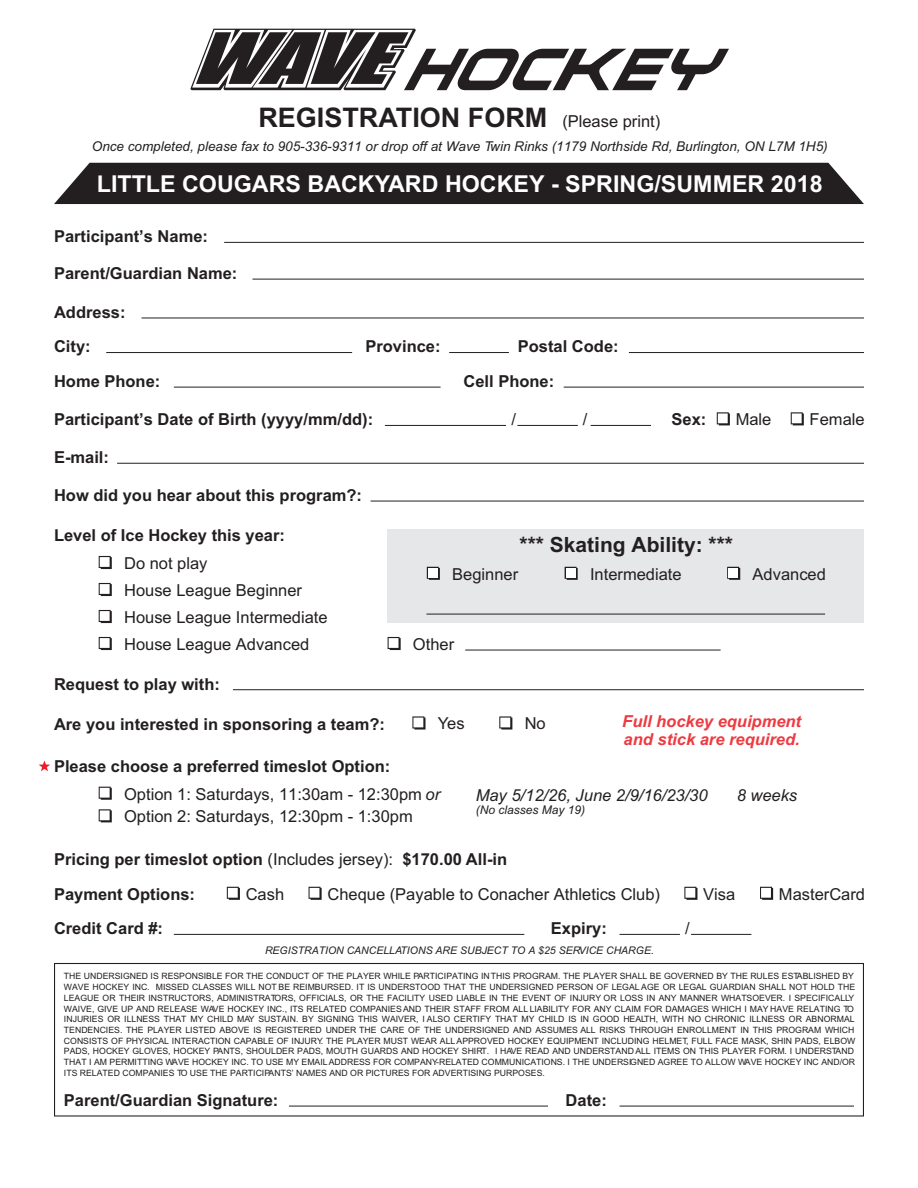
<style>
.page{position:relative;width:918px;height:1188px;background:#fff}
.page>*{position:absolute;margin:0;border:0;box-sizing:border-box;transform-origin:0 0}
.t1{font:700 27px "Arial";color:#231f20}
.t2{font:700 23.25px "Arial";color:#fff}
.t3{font:700 21px "Arial";color:#231f20}
.t4{font:700 16.5px/34.5px "Arial";color:#231f20}
.t5{font:16.5px/27px "Arial";color:#231f20}
.t6{font:italic 700 16.5px/18.5px "Arial";color:#ee3a41}
.t7{font:italic 16.5px "Arial";color:#231f20}
.t8{font:italic 13.5px "Arial";color:#231f20}
.t9{font:italic 12px "Arial";color:#231f20}
.t10{font:italic 10.5px "Arial";color:#231f20}
.t11{font:8.7px/10.6px "Arial";color:#231f20}
.s1{font-weight:400;font-size:16.5px}
.s2{font-weight:400}
.s3{font-weight:400;font-style:italic}
</style>
<div class="page">
<div style="left:388px;top:529px;width:476px;height:94px;background:#e6e7e9"></div>
<div style="left:54px;top:163px;width:810px;height:41px;background:#231f20"></div>
<hr style="left:465px;top:650px;width:256px;height:1px;background:#231f20">
<svg style="left:99px;top:556px;width:13px;height:13px"></svg>
<svg style="left:99px;top:583px;width:13px;height:13px"></svg>
<svg style="left:99px;top:610px;width:13px;height:13px"></svg>
<svg style="left:99px;top:637px;width:13px;height:13px"></svg>
<svg style="left:388px;top:637px;width:13px;height:13px"></svg>
<hr style="left:233px;top:689px;width:631px;height:1px;background:#231f20">
<hr style="left:174px;top:934px;width:350px;height:1px;background:#231f20">
<hr style="left:620px;top:934px;width:60px;height:1px;background:#231f20">
<hr style="left:691px;top:934px;width:60px;height:1px;background:#231f20">
<svg style="left:427px;top:567px;width:13px;height:13px"></svg>
<div style="left:428px;top:568px;width:10px;height:10px;background:#fff"></div>
<svg style="left:565px;top:567px;width:13px;height:13px"></svg>
<div style="left:566px;top:568px;width:10px;height:10px;background:#fff"></div>
<svg style="left:727px;top:567px;width:13px;height:13px"></svg>
<div style="left:728px;top:568px;width:10px;height:10px;background:#fff"></div>
<hr style="left:426px;top:614px;width:399px;height:1px;background:#231f20">
<svg style="left:412px;top:716px;width:14px;height:14px"></svg>
<svg style="left:499px;top:716px;width:13px;height:14px"></svg>
<hr style="left:591px;top:425px;width:60px;height:1px;background:#231f20">
<hr style="left:117px;top:463px;width:747px;height:1px;background:#231f20">
<hr style="left:371px;top:501px;width:493px;height:1px;background:#231f20">
<hr style="left:517px;top:425px;width:61px;height:1px;background:#231f20">
<hr style="left:385px;top:425px;width:121px;height:1px;background:#231f20">
<svg style="left:717px;top:412px;width:13px;height:13px"></svg>
<svg style="left:791px;top:412px;width:13px;height:13px"></svg>
<hr style="left:564px;top:387px;width:300px;height:1px;background:#231f20">
<hr style="left:142px;top:318px;width:722px;height:1px;background:#231f20">
<hr style="left:106px;top:352px;width:246px;height:1px;background:#231f20">
<hr style="left:174px;top:387px;width:267px;height:1px;background:#231f20">
<hr style="left:629px;top:352px;width:235px;height:1px;background:#231f20">
<hr style="left:224px;top:242px;width:640px;height:1px;background:#231f20">
<hr style="left:252px;top:279px;width:612px;height:1px;background:#231f20">
<hr style="left:449px;top:352px;width:60px;height:1px;background:#231f20">
<svg style="left:190px;top:28px;width:539px;height:63px"></svg>
<svg style="left:99px;top:787px;width:13px;height:13px"></svg>
<svg style="left:99px;top:809px;width:13px;height:13px"></svg>
<svg style="left:39px;top:760px;width:11px;height:11px"></svg>
<svg style="left:54px;top:963px;width:810px;height:154px"></svg>
<hr style="left:289px;top:1106px;width:259px;height:1px;background:#231f20">
<hr style="left:620px;top:1106px;width:234px;height:1px;background:#231f20">
<svg style="left:227px;top:887px;width:13px;height:13px"></svg>
<svg style="left:309px;top:887px;width:13px;height:13px"></svg>
<svg style="left:684px;top:887px;width:13px;height:13px"></svg>
<svg style="left:760px;top:887px;width:13px;height:13px"></svg>
<h1 class="t1" style="left:258px;top:107px;width:404px">REGISTRATION FORM <span class="s1">(Please print)</span></h1>
<h3 class="t8" style="left:92px;top:141px;width:737px">Once completed, please fax to 905-336-9311 or drop off at Wave Twin Rinks (1179 Northside Rd, Burlington, ON L7M 1H5)</h3>
<h2 class="t2" style="left:97px;top:175px;width:727px">LITTLE COUGARS BACKYARD HOCKEY - SPRING/SUMMER 2018</h2>
<h3 class="t4" style="left:54px;top:221px;width:156px">Participant’s Name:</h3>
<h3 class="t4" style="left:54px;top:257px;width:185px">Parent/Guardian Name:</h3>
<h3 class="t4" style="left:54px;top:296px;width:108px">Address:<br>City:<br>Home Phone:</h3>
<h3 class="t4" style="left:365px;top:331px;width:77px">Province:</h3>
<h3 class="t4" style="left:518px;top:331px;width:102px">Postal Code:</h3>
<h3 class="t4" style="left:463px;top:365px;width:92px">Cell Phone:</h3>
<h3 class="t4" style="left:54px;top:404px;width:321px">Participant’s Date of Birth (yyyy/mm/dd):</h3>
<h3 class="t5" style="left:511px;top:407px;width:6px">/</h3>
<h3 class="t5" style="left:583px;top:407px;width:6px">/</h3>
<h3 class="t4" style="left:671px;top:404px;width:36px">Sex:</h3>
<h3 class="t5" style="left:736px;top:407px;width:37px">Male</h3>
<h3 class="t5" style="left:810px;top:407px;width:57px">Female</h3>
<h3 class="t4" style="left:54px;top:442px;width:57px">E-mail:</h3>
<h3 class="t4" style="left:54px;top:479px;width:310px">How did you hear about this program?:</h3>
<h3 class="t4" style="left:54px;top:520px;width:233px">Level of Ice Hockey this year:</h3>
<h3 class="t5" style="left:124px;top:551px;width:205px">Do not play<br>House League Beginner<br>House League Intermediate<br>House League Advanced</h3>
<h3 class="t4" style="left:54px;top:668px;width:167px">Request to play with:</h3>
<h3 class="t3" style="left:520px;top:537px;width:215px">*** Skating Ability: ***</h3>
<h3 class="t5" style="left:452px;top:562px;width:68px">Beginner</h3>
<h3 class="t5" style="left:590px;top:562px;width:93px">Intermediate</h3>
<h3 class="t5" style="left:753px;top:562px;width:75px">Advanced</h3>
<h3 class="t5" style="left:413px;top:632px;width:43px">Other</h3>
<h3 class="t4" style="left:54px;top:708px;width:332px">Are you interested in sponsoring a team?:</h3>
<h3 class="t5" style="left:438px;top:712px;width:28px">Yes</h3>
<h3 class="t5" style="left:525px;top:712px;width:23px">No</h3>
<h3 class="t6" style="left:622px;top:713px;width:180px">Full hockey equipment and stick are required.</h3>
<h3 class="t4" style="left:124px;top:755px;width:318px;line-height:27.2px;text-indent:-70px">Please choose a preferred timeslot Option:<br><span class="s2">Option 1: Saturdays, 11:30am - 12:30pm</span> <span class="s3">or</span></h3>
<h3 class="t5" style="left:124px;top:804px;width:290px">Option 2: Saturdays, 12:30pm - 1:30pm</h3>
<h3 class="t7" style="left:476px;top:789px;width:233px">May 5/12/26, June 2/9/16/23/30</h3>
<h3 class="t7" style="left:737px;top:789px;width:62px">8 weeks</h3>
<h3 class="t9" style="left:476px;top:806px;width:111px">(No classes May 19)</h3>
<h3 class="t4" style="left:54px;top:843px;width:455px">Pricing per timeslot option <span class="s2">(Includes jersey):</span> $170.00 All-in</h3>
<h3 class="t4" style="left:54px;top:878px;width:143px">Payment Options:</h3>
<h3 class="t5" style="left:246px;top:882px;width:40px">Cash</h3>
<h3 class="t5" style="left:327px;top:882px;width:334px">Cheque (Payable to Conacher Athletics Club)</h3>
<h3 class="t5" style="left:703px;top:882px;width:34px">Visa</h3>
<h3 class="t5" style="left:779px;top:882px;width:88px">MasterCard</h3>
<h3 class="t4" style="left:54px;top:913px;width:111px">Credit Card #:</h3>
<h3 class="t4" style="left:551px;top:913px;width:57px">Expiry:</h3>
<h3 class="t5" style="left:685px;top:916px;width:6px">/</h3>
<p class="t10" style="left:265px;top:947px;width:390px">REGISTRATION CANCELLATIONS ARE SUBJECT TO A $25 SERVICE CHARGE.</p>
<p class="t11" style="left:64px;top:972px;width:793px">THE UNDERSIGNED IS RESPONSIBLE FOR THE CONDUCT OF THE PLAYER WHILE PARTICIPATING IN THIS PROGRAM. THE PLAYER SHALL BE GOVERNED BY THE RULES ESTABLISHED BY WAVE HOCKEY INC. MISSED CLASSES WILL NOT BE REIMBURSED. IT IS UNDERSTOOD THAT THE UNDERSIGNED PERSON OF LEGAL AGE OR LEGAL GUARDIAN SHALL NOT HOLD THE LEAGUE OR THEIR INSTRUCTORS, ADMINISTRATORS, OFFICIALS, OR THE FACILITY USED LIABLE IN THE EVENT OF INJURY OR LOSS IN ANY MANNER WHATSOEVER. I SPECIFICALLY WAIVE, GIVE UP AND RELEASE WAVE HOCKEY INC., ITS RELATED COMPANIES AND THEIR STAFF FROM ALL LIABILITY FOR ANY CLAIM FOR DAMAGES WHICH I MAY HAVE RELATING TO INJURIES OR ILLNESS THAT MY CHILD MAY SUSTAIN. BY SIGNING THIS WAIVER, I ALSO CERTIFY THAT MY CHILD IS IN GOOD HEALTH, WITH NO CHRONIC ILLNESS OR ABNORMAL TENDENCIES. THE PLAYER LISTED ABOVE IS REGISTERED UNDER THE CARE OF THE UNDERSIGNED AND ASSUMES ALL RISKS THROUGH ENROLLMENT IN THIS PROGRAM WHICH CONSISTS OF PHYSICAL INTERACTION CAPABLE OF INJURY. THE PLAYER MUST WEAR ALL APPROVED HOCKEY EQUIPMENT INCLUDING HELMET, FULL FACE MASK, SHIN PADS, ELBOW PADS, HOCKEY GLOVES, HOCKEY PANTS, SHOULDER PADS, MOUTH GUARDS AND HOCKEY SHIRT. I HAVE READ AND UNDERSTAND ALL ITEMS ON THIS PLAYER FORM. I UNDERSTAND THAT I AM PERMITTING WAVE HOCKEY INC. TO USE MY EMAIL ADDRESS FOR COMPANY-RELATED COMMUNICATIONS. I THE UNDERSIGNED AGREE TO ALLOW WAVE HOCKEY INC AND/OR ITS RELATED COMPANIES TO USE THE PARTICIPANTS’ NAMES AND OR PICTURES FOR ADVERTISING PURPOSES.</p>
<h3 class="t4" style="left:64px;top:1084px;width:216px">Parent/Guardian Signature:</h3>
<h3 class="t4" style="left:566px;top:1084px;width:43px">Date:</h3>
</div>
